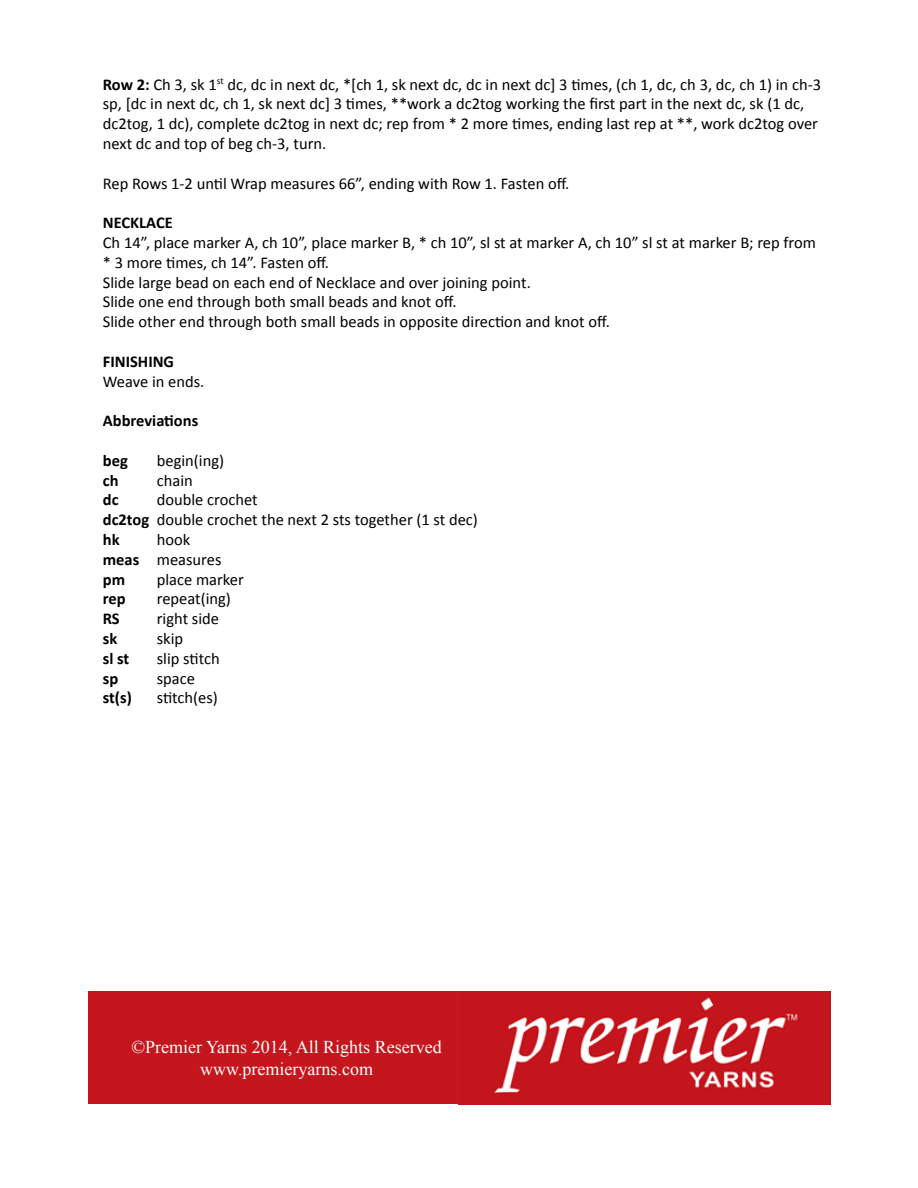
<style>
.page{position:relative;width:918px;height:1188px;background:#fff}
.page>*{position:absolute;margin:0;border:0;box-sizing:border-box;transform-origin:0 0}
.t1{font:18px/21.6px "Times New Roman";color:#fff;text-align:center}
.t2{font:16.5px/19.8px "Calibri";color:#000}
.t3{font:700 16.5px "Calibri";color:#000}
.s1{font-weight:700}
</style>
<div class="page">
<img style="left:460px;top:991px;width:370px;height:113px">
<div style="left:88px;top:991px;width:372px;height:113px;background:#c5161d"></div>
<p class="t2" style="left:103px;top:74px;width:720px"><span class="s1">Row 2:</span> Ch 3, sk 1<sup>st</sup> dc, dc in next dc, *[ch 1, sk next dc, dc in next dc] 3 times, (ch 1, dc, ch 3, dc, ch 1) in ch-3 sp, [dc in next dc, ch 1, sk next dc] 3 times, **work a dc2tog working the first part in the next dc, sk (1 dc, dc2tog, 1 dc), complete dc2tog in next dc; rep from * 2 more times, ending last rep at **, work dc2tog over next dc and top of beg ch-3, turn.</p>
<p class="t2" style="left:103px;top:173px;width:468px">Rep Rows 1-2 until Wrap measures 66”, ending with Row 1. Fasten off.</p>
<p class="t3" style="left:103px;top:212px;width:71px">NECKLACE</p>
<p class="t2" style="left:103px;top:233px;width:715px">Ch 14”, place marker A, ch 10”, place marker B, * ch 10”, sl st at marker A, ch 10” sl st at marker B; rep from * 3 more times, ch 14”. Fasten off.<br>Slide large bead on each end of Necklace and over joining point.<br>Slide one end through both small beads and knot off.<br>Slide other end through both small beads in opposite direction and knot off.</p>
<p class="t3" style="left:103px;top:351px;width:73px">FINISHING</p>
<p class="t2" style="left:103px;top:371px;width:103px">Weave in ends.</p>
<p class="t3" style="left:103px;top:410px;width:97px">Abbreviations</p>
<p class="t3" style="left:103px;top:450px;width:26px">beg</p>
<p class="t2" style="left:157px;top:450px;width:69px">begin(ing)</p>
<p class="t3" style="left:103px;top:469px;width:17px">ch</p>
<p class="t2" style="left:157px;top:470px;width:37px">chain</p>
<p class="t3" style="left:103px;top:489px;width:17px">dc</p>
<p class="t2" style="left:103px;top:490px;width:377px;text-indent:54px">double crochet<br><span class="s1">dc2tog</span> double crochet the next 2 sts together (1 st dec) <span class="s1">hk</span></p>
<p class="t2" style="left:103px;top:530px;width:120px;text-indent:54px">hook <span class="s1">meas</span> measures <span class="s1">pm</span></p>
<p class="t2" style="left:157px;top:569px;width:89px">place marker</p>
<p class="t3" style="left:103px;top:588px;width:24px">rep</p>
<p class="t2" style="left:157px;top:589px;width:76px">repeat(ing)</p>
<p class="t3" style="left:103px;top:608px;width:18px">RS</p>
<p class="t2" style="left:157px;top:609px;width:64px">right side</p>
<p class="t3" style="left:103px;top:628px;width:16px">sk</p>
<p class="t2" style="left:157px;top:629px;width:28px">skip</p>
<p class="t3" style="left:103px;top:648px;width:28px">sl st</p>
<p class="t2" style="left:157px;top:648px;width:64px">slip stitch</p>
<p class="t3" style="left:103px;top:667px;width:17px">sp</p>
<p class="t2" style="left:157px;top:668px;width:40px">space</p>
<p class="t3" style="left:103px;top:687px;width:31px">st(s)</p>
<p class="t2" style="left:157px;top:688px;width:63px">stitch(es)</p>
<p class="t1" style="left:132px;top:1036px;width:312px">©Premier Yarns 2014, All Rights Reserved www.premieryarns.com</p>
</div>
